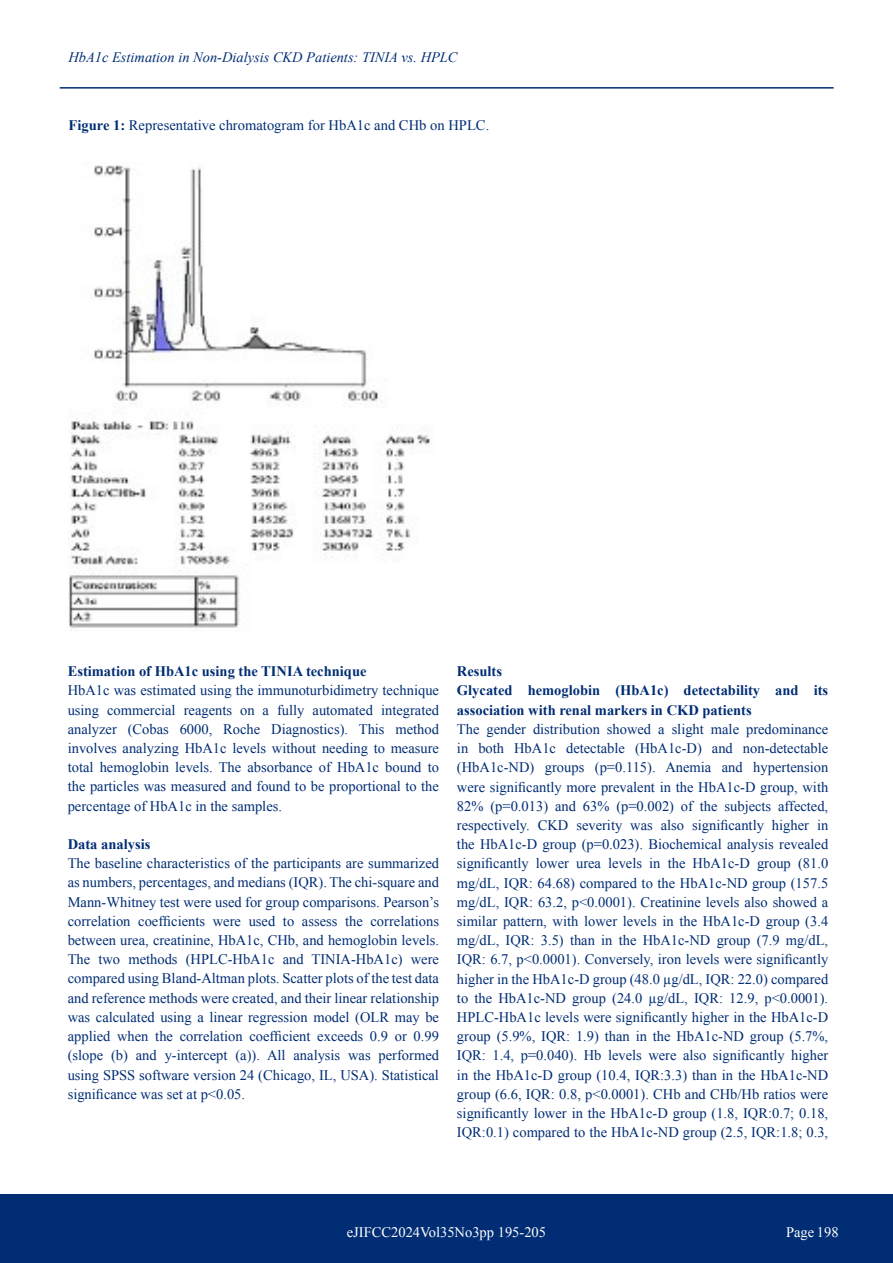
<style>
.page{position:relative;width:893px;height:1263px;background:#fff}
.page>*{position:absolute;margin:0;border:0;box-sizing:border-box;transform-origin:0 0}
.t1{font:14.55px/19.2px "Times New Roman";color:#012d74;text-align:justify}
.t2{font:700 14.55px/19.2px "Times New Roman";color:#012d74}
.t3{font:14.55px "Times New Roman";color:#fff}
.t4{font:italic 14.4px "Times New Roman";color:#012d74}
.s1{font-weight:700}
</style>
<div class="page">
<div style="left:0;top:1195px;width:893px;height:68px;background:#012d74"></div>
<hr style="left:60px;top:87px;width:774px;height:2px;background:#012d74">
<img style="left:68px;top:165px;width:362px;height:463px">
<p class="t4" style="left:68px;top:47px;width:391px">HbA1c Estimation in Non-Dialysis CKD Patients: TINIA vs. HPLC</p>
<p class="t1" style="left:68px;top:115px;width:422px"><span class="s1">Figure 1:</span> Representative chromatogram for HbA1c and CHb on HPLC.</p>
<p class="t2" style="left:68px;top:661px;width:300px">Estimation of HbA1c using the TINIA technique</p>
<p class="t1" style="left:68px;top:681px;width:373px">HbA1c was estimated using the immunoturbidimetry technique using commercial reagents on a fully automated integrated analyzer (Cobas 6000, Roche Diagnostics). This method involves analyzing HbA1c levels without needing to measure total hemoglobin levels. The absorbance of HbA1c bound to the particles was measured and found to be proportional to the percentage of HbA1c in the samples.</p>
<p class="t2" style="left:68px;top:834px;width:84px">Data analysis</p>
<p class="t1" style="left:68px;top:853px;width:373px">The baseline characteristics of the participants are summarized as numbers, percentages, and medians (IQR). The chi-square and Mann-Whitney test were used for group comparisons. Pearson’s correlation coefficients were used to assess the correlations between urea, creatinine, HbA1c, CHb, and hemoglobin levels.<br>The two methods (HPLC-HbA1c and TINIA-HbA1c) were compared using Bland-Altman plots. Scatter plots of the test data and reference methods were created, and their linear relationship was calculated using a linear regression model (OLR may be applied when the correlation coefficient exceeds 0.9 or 0.99 (slope (b) and y-intercept (a)). All analysis was performed using SPSS software version 24 (Chicago, IL, USA). Statistical significance was set at p&lt;0.05.</p>
<p class="t2" style="left:457px;top:661px;width:373px">Results<br>Glycated hemoglobin (HbA1c) detectability and its association with renal markers in CKD patients</p>
<p class="t1" style="left:457px;top:719px;width:373px">The gender distribution showed a slight male predominance in both HbA1c detectable (HbA1c-D) and non-detectable (HbA1c-ND) groups (p=0.115). Anemia and hypertension were significantly more prevalent in the HbA1c-D group, with 82% (p=0.013) and 63% (p=0.002) of the subjects affected, respectively. CKD severity was also significantly higher in the HbA1c-D group (p=0.023). Biochemical analysis revealed significantly lower urea levels in the HbA1c-D group (81.0 mg/dL, IQR: 64.68) compared to the HbA1c-ND group (157.5 mg/dL, IQR: 63.2, p&lt;0.0001). Creatinine levels also showed a similar pattern, with lower levels in the HbA1c-D group (3.4 mg/dL, IQR: 3.5) than in the HbA1c-ND group (7.9 mg/dL, IQR: 6.7, p&lt;0.0001). Conversely, iron levels were significantly higher in the HbA1c-D group (48.0 µg/dL, IQR: 22.0) compared to the HbA1c-ND group (24.0 µg/dL, IQR: 12.9, p&lt;0.0001).<br>HPLC-HbA1c levels were significantly higher in the HbA1c-D group (5.9%, IQR: 1.9) than in the HbA1c-ND group (5.7%, IQR: 1.4, p=0.040). Hb levels were also significantly higher in the HbA1c-D group (10.4, IQR:3.3) than in the HbA1c-ND group (6.6, IQR: 0.8, p&lt;0.0001). CHb and CHb/Hb ratios were significantly lower in the HbA1c-D group (1.8, IQR:0.7; 0.18, IQR:0.1) compared to the HbA1c-ND group (2.5, IQR:1.8; 0.3,</p>
<p class="t3" style="left:347px;top:1223px;width:201px">eJIFCC2024Vol35No3pp 195-205</p>
<p class="t3" style="left:786px;top:1223px;width:54px">Page 198</p>
</div>
